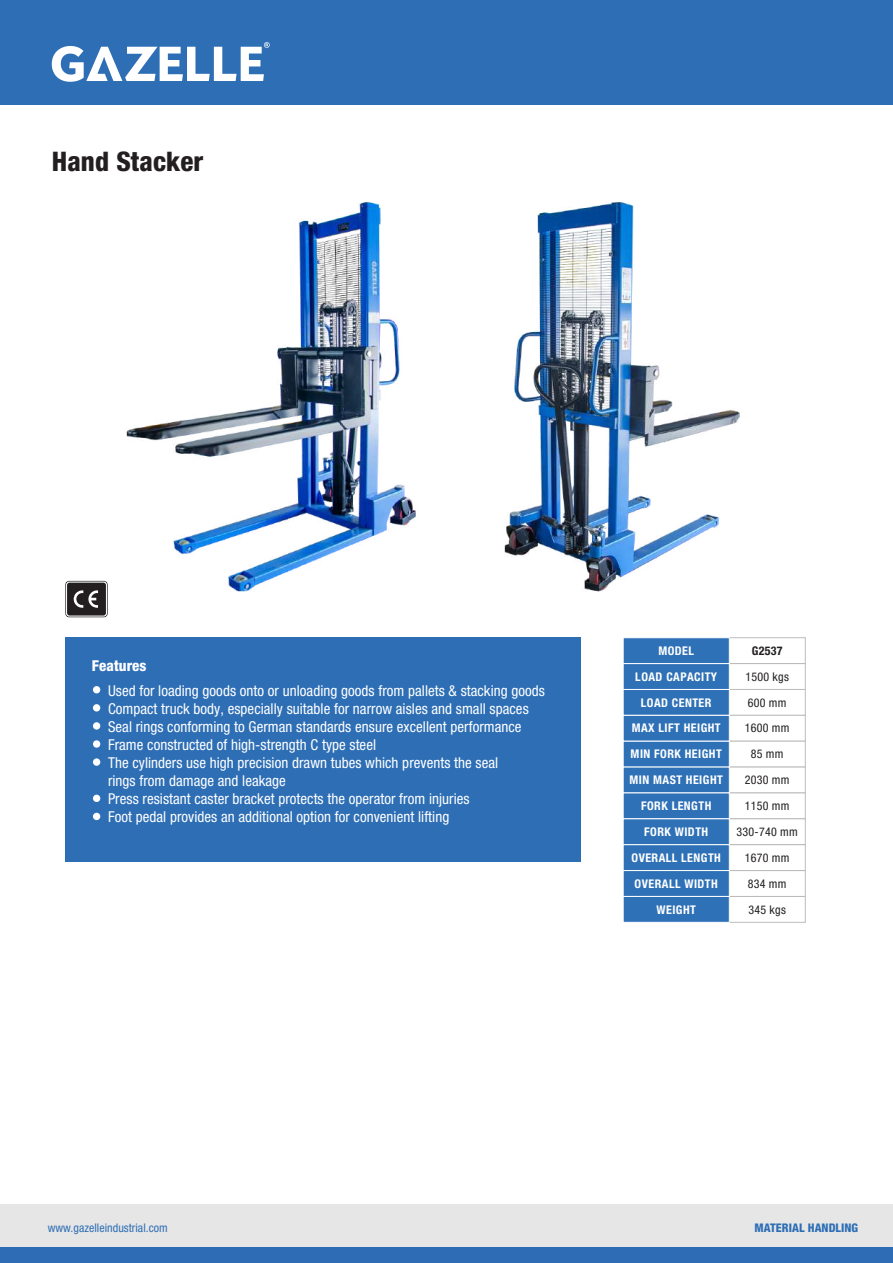
<style>
.page{position:relative;width:893px;height:1263px;background:#fff}
.page>*{position:absolute;margin:0;border:0;box-sizing:border-box;transform-origin:0 0}
.t1{font:800 condensed 27px "Helvetica Neue LT Std";letter-spacing:.005em;color:#231f20}
.t2{font:condensed 15px/18px "Helvetica Neue LT Std";letter-spacing:.005em;color:#fff}
.t3{font:800 condensed 15px "Helvetica Neue LT Std";letter-spacing:.005em;color:#fff}
.t4{font:700 condensed 12px/25.8px "Helvetica Neue LT Std";letter-spacing:.04em;color:#fff;text-align:center}
.t5{font:condensed 12px/25.8px "Helvetica Neue LT Std";letter-spacing:.02em;color:#221f20;text-align:center}
.t6{font:700 condensed 12px "Helvetica Neue LT Std";letter-spacing:.02em;color:#221f20}
.t7{font:condensed 11.85px "Helvetica Neue LT Std";letter-spacing:.005em;color:#2d6eb5}
.t8{font:800 condensed 11.85px "Helvetica Neue LT Std";letter-spacing:.005em;color:#2d6eb5}
</style>
<div class="page">
<div style="left:0;top:1204px;width:893px;height:43px;background:#e7e6e6"></div>
<div style="left:0;top:1247px;width:893px;height:16px;background:#2e6db5"></div>
<div style="left:0;top:0;width:893px;height:105px;background:#2d6eb5"></div>
<svg style="left:52px;top:42px;width:218px;height:40px"></svg>
<div style="left:729px;top:637px;width:76px;height:27px;border:1px solid #bcbcbb"></div>
<div style="left:729px;top:663px;width:76px;height:27px;border:1px solid #bcbcbb"></div>
<div style="left:729px;top:689px;width:76px;height:26px;border:1px solid #bcbcbb"></div>
<div style="left:729px;top:715px;width:76px;height:26px;border:1px solid #bcbcbb"></div>
<div style="left:729px;top:741px;width:76px;height:26px;border:1px solid #bcbcbb"></div>
<div style="left:729px;top:767px;width:76px;height:26px;border:1px solid #bcbcbb"></div>
<div style="left:729px;top:793px;width:76px;height:26px;border:1px solid #bcbcbb"></div>
<div style="left:729px;top:818px;width:76px;height:27px;border:1px solid #bcbcbb"></div>
<div style="left:729px;top:844px;width:76px;height:27px;border:1px solid #bcbcbb"></div>
<div style="left:729px;top:870px;width:76px;height:27px;border:1px solid #bcbcbb"></div>
<div style="left:623px;top:638px;width:106px;height:26px;background:#2e71b7"></div>
<div style="left:623px;top:637px;width:107px;height:27px;border:1px solid #fff"></div>
<div style="left:623px;top:664px;width:106px;height:25px;background:#2e71b7"></div>
<div style="left:623px;top:663px;width:107px;height:27px;border:1px solid #fff"></div>
<div style="left:623px;top:689px;width:106px;height:26px;background:#2e71b7"></div>
<div style="left:623px;top:689px;width:107px;height:27px;border:1px solid #fff"></div>
<div style="left:623px;top:715px;width:106px;height:26px;background:#2e71b7"></div>
<div style="left:623px;top:715px;width:107px;height:26px;border:1px solid #fff"></div>
<div style="left:623px;top:741px;width:106px;height:26px;background:#2e71b7"></div>
<div style="left:623px;top:741px;width:107px;height:26px;border:1px solid #fff"></div>
<div style="left:623px;top:767px;width:106px;height:26px;background:#2e71b7"></div>
<div style="left:623px;top:767px;width:107px;height:26px;border:1px solid #fff"></div>
<div style="left:623px;top:793px;width:106px;height:26px;background:#2e71b7"></div>
<div style="left:623px;top:819px;width:106px;height:26px;background:#2e71b7"></div>
<div style="left:623px;top:818px;width:107px;height:27px;border:1px solid #fff"></div>
<div style="left:623px;top:845px;width:106px;height:25px;background:#2e71b7"></div>
<div style="left:623px;top:844px;width:107px;height:27px;border:1px solid #fff"></div>
<div style="left:623px;top:870px;width:106px;height:26px;background:#2e71b7"></div>
<div style="left:623px;top:870px;width:107px;height:27px;border:1px solid #fff"></div>
<div style="left:729px;top:896px;width:76px;height:26px;border:1px solid #bcbcbb"></div>
<div style="left:623px;top:896px;width:106px;height:26px;background:#2e71b7"></div>
<div style="left:623px;top:896px;width:107px;height:27px;border:1px solid #fff"></div>
<div style="left:65px;top:638px;width:516px;height:224px;background:#2d6eb5"></div>
<div style="left:93px;top:686px;width:7px;height:7px;background:#fff;border-radius:50%"></div>
<div style="left:93px;top:722px;width:7px;height:8px;background:#fff;border-radius:50%"></div>
<div style="left:93px;top:704px;width:7px;height:7px;background:#fff;border-radius:50%"></div>
<div style="left:93px;top:740px;width:7px;height:8px;background:#fff;border-radius:50%"></div>
<div style="left:93px;top:758px;width:7px;height:8px;background:#fff;border-radius:50%"></div>
<div style="left:93px;top:795px;width:7px;height:7px;background:#fff;border-radius:50%"></div>
<div style="left:93px;top:813px;width:7px;height:7px;background:#fff;border-radius:50%"></div>
<svg style="left:65px;top:615px;width:43px;height:2px"></svg>
<img style="left:65px;top:201px;width:338px;height:414px">
<img style="left:403px;top:201px;width:337px;height:391px">
<h1 class="t1" style="left:52px;top:144px;width:153px">Hand Stacker</h1>
<p class="t3" style="left:92px;top:656px;width:56px">Features</p>
<p class="t2" style="left:108px;top:681px;width:438px">Used for loading goods onto or unloading goods from pallets &amp; stacking goods Compact truck body, especially suitable for narrow aisles and small spaces Seal rings conforming to German standards ensure excellent performance Frame constructed of high-strength C type steel<br>The cylinders use high precision drawn tubes which prevents the seal<br>rings from damage and leakage<br>Press resistant caster bracket protects the operator from injuries<br>Foot pedal provides an additional option for convenient lifting</p>
<p class="t4" style="left:630px;top:637px;width:95px">MODEL<br>LOAD CAPACITY<br>LOAD CENTER<br>MAX LIFT HEIGHT<br>MIN FORK HEIGHT<br>MIN MAST HEIGHT<br>FORK LENGTH<br>FORK WIDTH<br>OVERALL LENGTH<br>OVERALL WIDTH<br>WEIGHT</p>
<p class="t6" style="left:752px;top:643px;width:32px">G2537</p>
<p class="t5" style="left:737px;top:663px;width:63px">1500 kgs<br>600 mm<br>1600 mm<br>85 mm<br>2030 mm<br>1150 mm<br>330-740 mm<br>1670 mm<br>834 mm</p>
<p class="t5" style="left:748px;top:896px;width:39px">345 kgs</p>
<p class="t7" style="left:48px;top:1221px;width:122px">www.gazelleindustrial.com</p>
<p class="t8" style="left:755px;top:1221px;width:105px">MATERIAL HANDLING</p>
</div>
